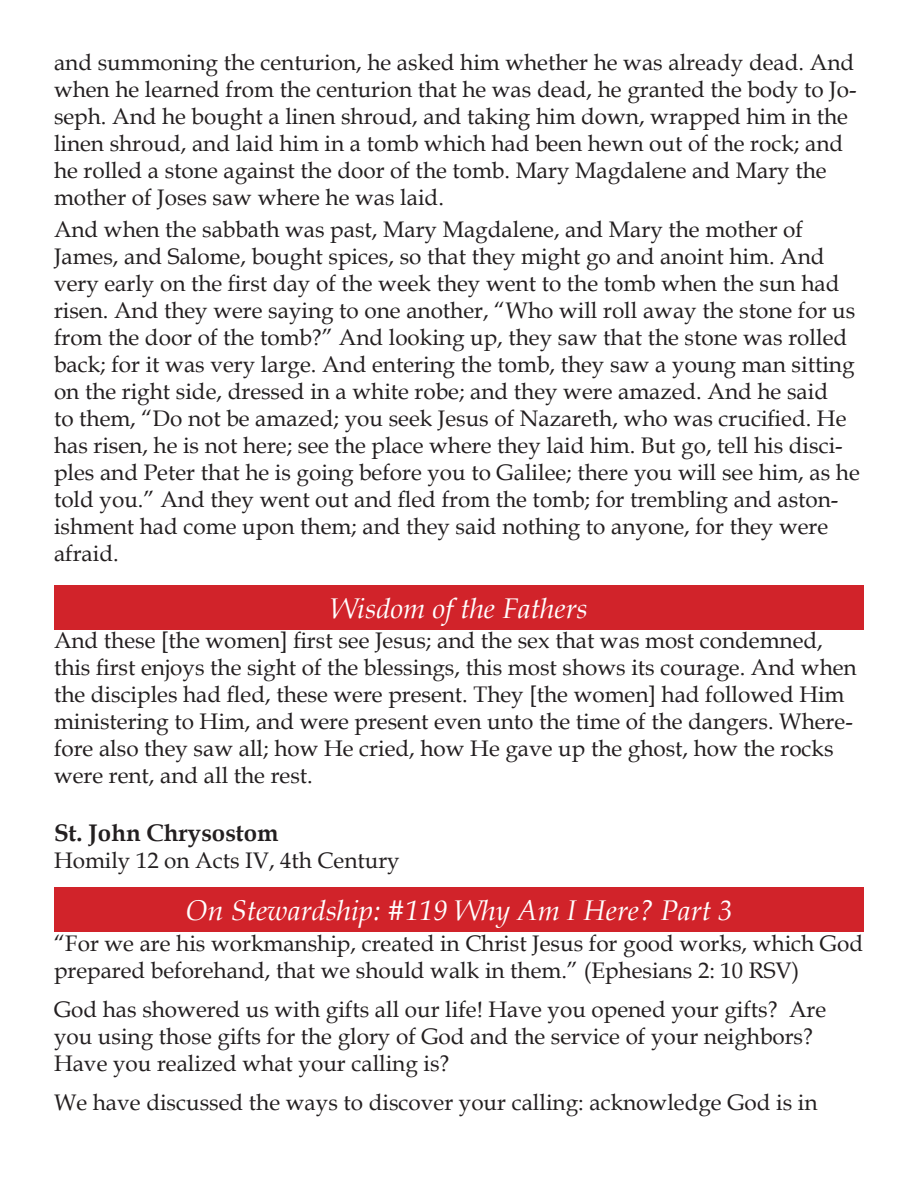
<style>
.page{position:relative;width:918px;height:1188px;background:#fff}
.page>*{position:absolute;margin:0;border:0;box-sizing:border-box;transform-origin:0 0}
.t1{font:italic 28.5px "Book Antiqua";color:#fff}
.t2{font:700 24px "Book Antiqua";color:#231f20}
.t3{font:22.5px/27px "Book Antiqua";color:#231f20}
</style>
<div class="page">
<div style="left:54px;top:585px;width:810px;height:45px;background:#d1232a"></div>
<div style="left:54px;top:887px;width:810px;height:45px;background:#d1232a"></div>
<p class="t3" style="left:54px;top:49px;width:804px">and summoning the centurion, he asked him whether he was already dead. And when he learned from the centurion that he was dead, he granted the body to Jo&shy;seph. And he bought a linen shroud, and taking him down, wrapped him in the linen shroud, and laid him in a tomb which had been hewn out of the rock; and he rolled a stone against the door of the tomb. Mary Magdalene and Mary the mother of Joses saw where he was laid.</p>
<p class="t3" style="left:54px;top:215px;width:807px">And when the sabbath was past, Mary Magdalene, and Mary the mother of James, and Salome, bought spices, so that they might go and anoint him. And very early on the first day of the week they went to the tomb when the sun had risen. And they were saying to one another, “Who will roll away the stone for us from the door of the tomb?” And looking up, they saw that the stone was rolled back; for it was very large. And entering the tomb, they saw a young man sitting on the right side, dressed in a white robe; and they were amazed. And he said<br>to them, “Do not be amazed; you seek Jesus of Nazareth, who was crucified. He has risen, he is not here; see the place where they laid him. But go, tell his disci&shy;ples and Peter that he is going before you to Galilee; there you will see him, as he told you.” And they went out and fled from the tomb; for trembling and aston&shy;ishment had come upon them; and they said nothing to anyone, for they were afraid.</p>
<p class="t1" style="left:330px;top:588px;width:259px">Wisdom of the Fathers</p>
<p class="t3" style="left:54px;top:627px;width:804px">And these [the women] first see Jesus; and the sex that was most condemned, this first enjoys the sight of the blessings, this most shows its courage. And when the disciples had fled, these were present. They [the women] had followed Him ministering to Him, and were present even unto the time of the dangers. Where&shy;fore also they saw all; how He cried, how He gave up the ghost, how the rocks were rent, and all the rest.</p>
<p class="t2" style="left:54px;top:816px;width:226px">St. John Chrysostom</p>
<p class="t3" style="left:54px;top:846px;width:347px">Homily 12 on Acts IV, 4th Century</p>
<p class="t1" style="left:186px;top:891px;width:548px">On Stewardship: #119 Why Am I Here? Part 3</p>
<p class="t3" style="left:54px;top:929px;width:811px">“For we are his workmanship, created in Christ Jesus for good works, which God prepared beforehand, that we should walk in them.” (Ephesians 2: 10 RSV)</p>
<p class="t3" style="left:54px;top:995px;width:774px">God has showered us with gifts all our life! Have you opened your gifts? Are you using those gifts for the glory of God and the service of your neighbors?<br>Have you realized what your calling is?</p>
<p class="t3" style="left:54px;top:1088px;width:765px">We have discussed the ways to discover your calling: acknowledge God is in</p>
</div>
